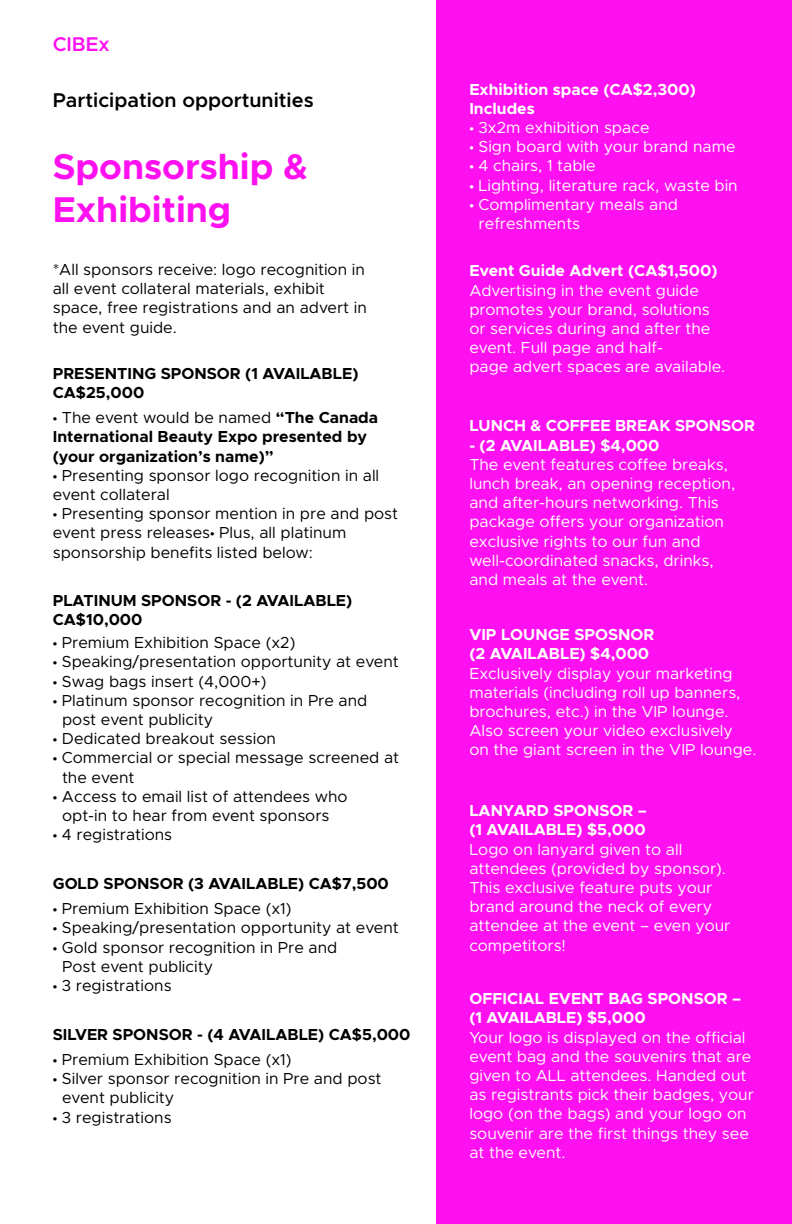
<style>
.page{position:relative;width:792px;height:1224px;background:#fff}
.page>*{position:absolute;margin:0;border:0;box-sizing:border-box;transform-origin:0 0}
.t1{font:700 36px/43.2px "Metropolis";color:#ff10f0}
.t2{font:600 20px "Metropolis";color:#000}
.t3{font:600 20px "Metropolis";color:#ff10f0}
.t4{font:16px/19.2px "Metropolis";color:#fff}
.t5{font:16px/19.2px "Metropolis";color:#000}
.t6{font:700 16px/19.2px "Metropolis";color:#000}
.t7{font:700 16px/19.2px "Metropolis";color:#fff}
.s1{font-family:"Myriad Pro";font-weight:400}
.s2{font-weight:400}
.s3{font-family:"Myriad Pro"}
</style>
<div class="page">
<div style="left:436px;top:0;width:356px;height:1224px;background:#ff10f0"></div>
<p class="t3" style="left:53px;top:31px;width:59px">CIBEx</p>
<p class="t2" style="left:53px;top:88px;width:262px">Participation opportunities</p>
<h1 class="t1" style="left:53px;top:145px;width:257px">Sponsorship &amp;<br>Exhibiting</h1>
<p class="t5" style="left:53px;top:260px;width:316px">*All sponsors receive: logo recognition in all event collateral materials, exhibit space, free registrations and an advert in the event guide.</p>
<p class="t6" style="left:53px;top:364px;width:307px">PRESENTING SPONSOR (1 AVAILABLE)<br>CA$25,000</p>
<p class="t6" style="left:53px;top:408px;width:327px"><span class="s1">•</span> <span class="s2">The event would be named</span> “The Canada<br>International Beauty Expo presented by (your organization’s name)”</p>
<p class="t5" style="left:53px;top:466px;width:328px"><span class="s3">•</span> Presenting sponsor logo recognition in all event collateral</p>
<p class="t5" style="left:53px;top:504px;width:347px"><span class="s3">•</span> Presenting sponsor mention in pre and post event press releases<span class="s3">•</span> Plus, all platinum sponsorship benefits listed below:</p>
<p class="t6" style="left:53px;top:590px;width:301px">PLATINUM SPONSOR - (2 AVAILABLE)<br>CA$10,000</p>
<p class="t5" style="left:53px;top:633px;width:244px"><span class="s3">•</span> Premium Exhibition Space (x2)</p>
<p class="t5" style="left:53px;top:652px;width:347px"><span class="s3">•</span> Speaking/presentation opportunity at event</p>
<p class="t5" style="left:53px;top:672px;width:215px"><span class="s3">•</span> Swag bags insert (4,000+)</p>
<p class="t5" style="left:62px;top:691px;width:307px;text-indent:-9px"><span class="s3">•</span> Platinum sponsor recognition in Pre and post event publicity</p>
<p class="t5" style="left:53px;top:729px;width:225px"><span class="s3">•</span> Dedicated breakout session</p>
<p class="t5" style="left:62px;top:748px;width:339px;text-indent:-9px"><span class="s3">•</span> Commercial or special message screened at the event</p>
<p class="t5" style="left:53px;top:787px;width:296px;text-align:center"><span class="s3">•</span> Access to email list of attendees who opt-in to hear from event sponsors</p>
<p class="t5" style="left:53px;top:825px;width:121px"><span class="s3">•</span> 4 registrations</p>
<p class="t6" style="left:53px;top:874px;width:338px">GOLD SPONSOR (3 AVAILABLE) CA$7,500</p>
<p class="t5" style="left:53px;top:899px;width:240px"><span class="s3">•</span> Premium Exhibition Space (x1)</p>
<p class="t5" style="left:53px;top:918px;width:347px"><span class="s3">•</span> Speaking/presentation opportunity at event</p>
<p class="t5" style="left:62px;top:938px;width:277px;text-indent:-9px"><span class="s3">•</span> Gold sponsor recognition in Pre and<br>Post event publicity</p>
<p class="t5" style="left:53px;top:976px;width:120px"><span class="s3">•</span> 3 registrations</p>
<p class="t6" style="left:53px;top:1025px;width:359px">SILVER SPONSOR - (4 AVAILABLE) CA$5,000</p>
<p class="t5" style="left:53px;top:1050px;width:240px"><span class="s3">•</span> Premium Exhibition Space (x1)</p>
<p class="t5" style="left:62px;top:1069px;width:321px;text-indent:-9px"><span class="s3">•</span> Silver sponsor recognition in Pre and post event publicity</p>
<p class="t5" style="left:53px;top:1108px;width:120px"><span class="s3">•</span> 3 registrations</p>
<p class="t7" style="left:469px;top:79px;width:228px">Exhibition space (CA$2,300)<br>Includes</p>
<p class="t4" style="left:469px;top:118px;width:182px"><span class="s3">•</span> 3x2m exhibition space</p>
<p class="t4" style="left:469px;top:137px;width:268px"><span class="s3">•</span> Sign board with your brand name</p>
<p class="t4" style="left:469px;top:156px;width:128px"><span class="s3">•</span> 4 chairs, 1 table</p>
<p class="t4" style="left:469px;top:175px;width:270px"><span class="s3">•</span> Lighting, literature rack, waste bin</p>
<p class="t4" style="left:479px;top:195px;width:201px;text-indent:-9px"><span class="s3">•</span> Complimentary meals and refreshments</p>
<p class="t7" style="left:469px;top:261px;width:250px">Event Guide Advert (CA$1,500)</p>
<p class="t4" style="left:469px;top:280px;width:257px">Advertising in the event guide promotes your brand, solutions or services during and after the event. Full page and half-<br>page advert spaces are available.</p>
<p class="t7" style="left:469px;top:416px;width:287px">LUNCH &amp; COFFEE BREAK SPONSOR</p>
<p class="t7" style="left:469px;top:435px;width:192px">- (2 AVAILABLE) $4,000</p>
<p class="t4" style="left:469px;top:455px;width:267px">The event features coffee breaks, lunch break, an opening reception, and after-hours networking. This package offers your organization exclusive rights to our fun and well-coordinated snacks, drinks, and meals at the event.</p>
<p class="t7" style="left:469px;top:625px;width:187px">VIP LOUNGE SPOSNOR (2 AVAILABLE) $4,000</p>
<p class="t4" style="left:469px;top:664px;width:289px">Exclusively display your marketing materials (including roll up banners, brochures, etc.) in the VIP lounge.<br>Also screen your video exclusively on the giant screen in the VIP lounge.</p>
<p class="t7" style="left:469px;top:801px;width:179px">LANYARD SPONSOR – (1 AVAILABLE) $5,000</p>
<p class="t4" style="left:469px;top:839px;width:263px">Logo on lanyard given to all attendees (provided by sponsor).<br>This exclusive feature puts your brand around the neck of every attendee at the event – even your competitors!</p>
<p class="t7" style="left:469px;top:989px;width:273px">OFFICIAL EVENT BAG SPONSOR – (1 AVAILABLE) $5,000</p>
<p class="t4" style="left:469px;top:1027px;width:286px">Your logo is displayed on the official event bag and the souvenirs that are given to ALL attendees. Handed out as registrants pick their badges, your logo (on the bags) and your logo on souvenir are the first things they see at the event.</p>
</div>
